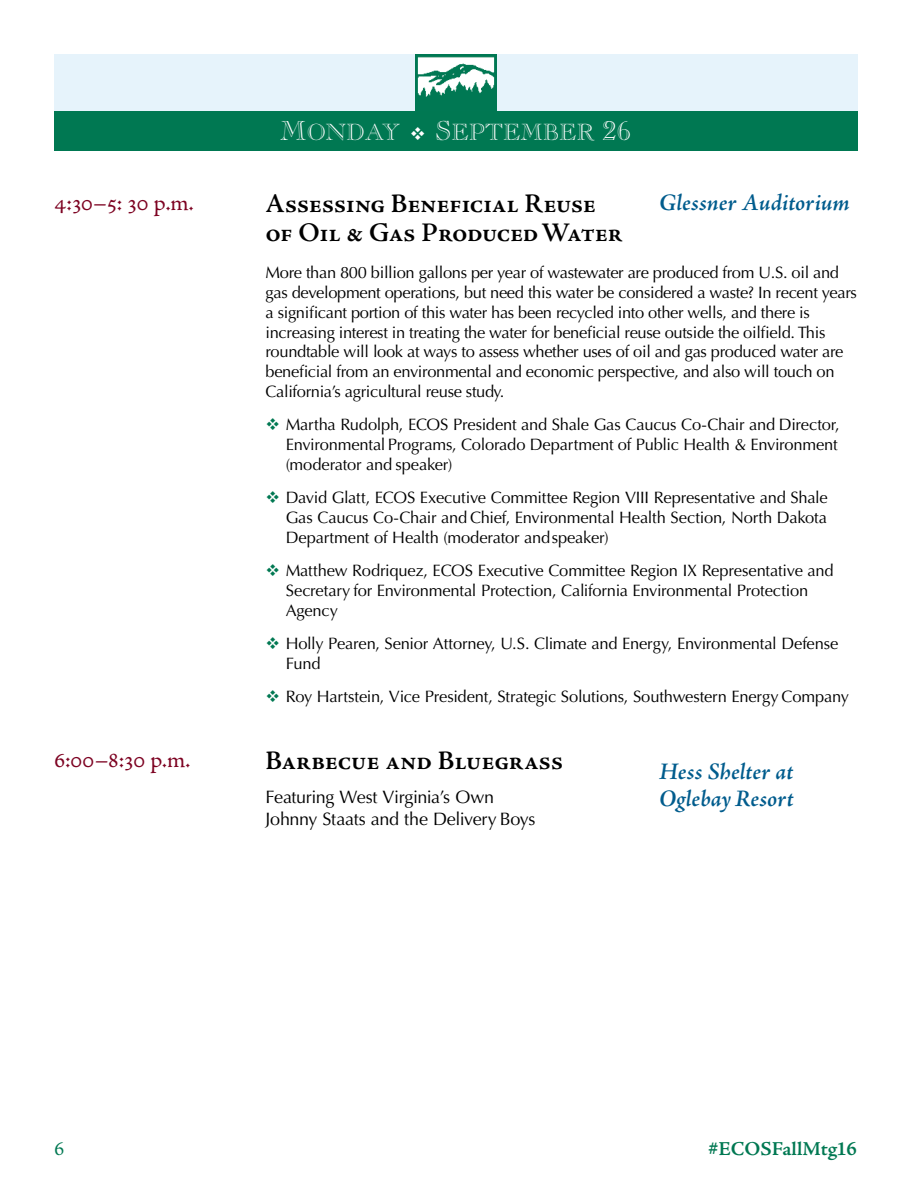
<style>
.page{position:relative;width:918px;height:1188px;background:#fff}
.page>*{position:absolute;margin:0;border:0;box-sizing:border-box;transform-origin:0 0}
.t1{font:600 27px/28.5px "Adobe Jenson Pro";letter-spacing:-.015em;color:#000}
.t2{font:italic 600 24px/27px "Adobe Jenson Pro";color:#005c8d}
.t3{font:24px "Adobe Jenson Pro";letter-spacing:-.02em;color:#7d0322}
.t4{font:22.95px "Caslon Open Face LT Std SC850";color:#fff}
.t5{font:19.5px "Adobe Jenson Pro Semibold Capt";color:#007852}
.t6{font:19.5px "Adobe Jenson Pro";color:#007852}
.t7{font:18px/21.6px "Optima LT Std";letter-spacing:-.02em;color:#000}
.t8{font:16.5px/19.8px "Optima LT Std";letter-spacing:-.02em;color:#000}
.s1{font-size:27px}
.s2{color:#007852}
</style>
<div class="page">
<div style="left:54px;top:54px;width:803px;height:59px;background:#e6f3fb"></div>
<img style="left:415px;top:54px;width:81px;height:57px">
<div style="left:54px;top:111px;width:803px;height:40px;background:#007852"></div>
<h3 class="t4" style="left:280px;top:119px;width:352px"><span class="s1">M</span>ONDAY ❖ <span class="s1">S</span>EPTEMBER <span class="s1">26</span></h3>
<h2 class="t3" style="left:54px;top:189px;width:141px">4:30–5: 30 p.m.</h2>
<h2 class="t2" style="left:659px;top:191px;width:192px">Glessner Auditorium</h2>
<h1 class="t1" style="left:266px;top:190px;width:359px">Assessing Beneficial Reuse of Oil &amp; Gas Produced Water</h1>
<p class="t8" style="left:266px;top:263px;width:593px">More than 800 billion gallons per year of wastewater are produced from U.S. oil and gas development operations, but need this water be considered a waste? In recent years a significant portion of this water has been recycled into other wells, and there is increasing interest in treating the water for beneficial reuse outside the oilfield. This roundtable will look at ways to assess whether uses of oil and gas produced water are beneficial from an environmental and economic perspective, and also will touch on California’s agricultural reuse study.</p>
<p class="t8" style="left:286px;top:415px;width:556px;text-align:justify;text-indent:-20px"><span class="s2">❖</span> Martha Rudolph, ECOS President and Shale Gas Caucus Co-Chair and Director, Environmental Programs, Colorado Department of Public Health &amp; Environment (moderator and speaker)</p>
<p class="t8" style="left:286px;top:488px;width:543px;text-align:justify;text-indent:-20px"><span class="s2">❖</span> David Glatt, ECOS Executive Committee Region VIII Representative and Shale Gas Caucus Co-Chair and Chief, Environmental Health Section, North Dakota Department of Health (moderator and speaker)</p>
<p class="t8" style="left:286px;top:561px;width:549px;text-indent:-20px"><span class="s2">❖</span> Matthew Rodriquez, ECOS Executive Committee Region IX Representative and<br>Secretary for Environmental Protection, California Environmental Protection<br>Agency</p>
<p class="t8" style="left:286px;top:634px;width:554px;text-indent:-20px"><span class="s2">❖</span> Holly Pearen, Senior Attorney, U.S. Climate and Energy, Environmental Defense<br>Fund</p>
<p class="t8" style="left:266px;top:687px;width:585px"><span class="s2">❖</span> Roy Hartstein, Vice President, Strategic Solutions, Southwestern Energy Company</p>
<h2 class="t3" style="left:54px;top:746px;width:138px">6:00–8:30 p.m.</h2>
<h1 class="t1" style="left:266px;top:747px;width:299px">Barbecue and Bluegrass</h1>
<p class="t7" style="left:266px;top:786px;width:272px">Featuring West Virginia’s Own<br>Johnny Staats and the Delivery Boys</p>
<h2 class="t2" style="left:659px;top:760px;width:136px">Hess Shelter at<br>Oglebay Resort</h2>
<p class="t6" style="left:54px;top:1138px;width:12px">6</p>
<p class="t5" style="left:708px;top:1137px;width:151px">#ECOSFallMtg16</p>
</div>
